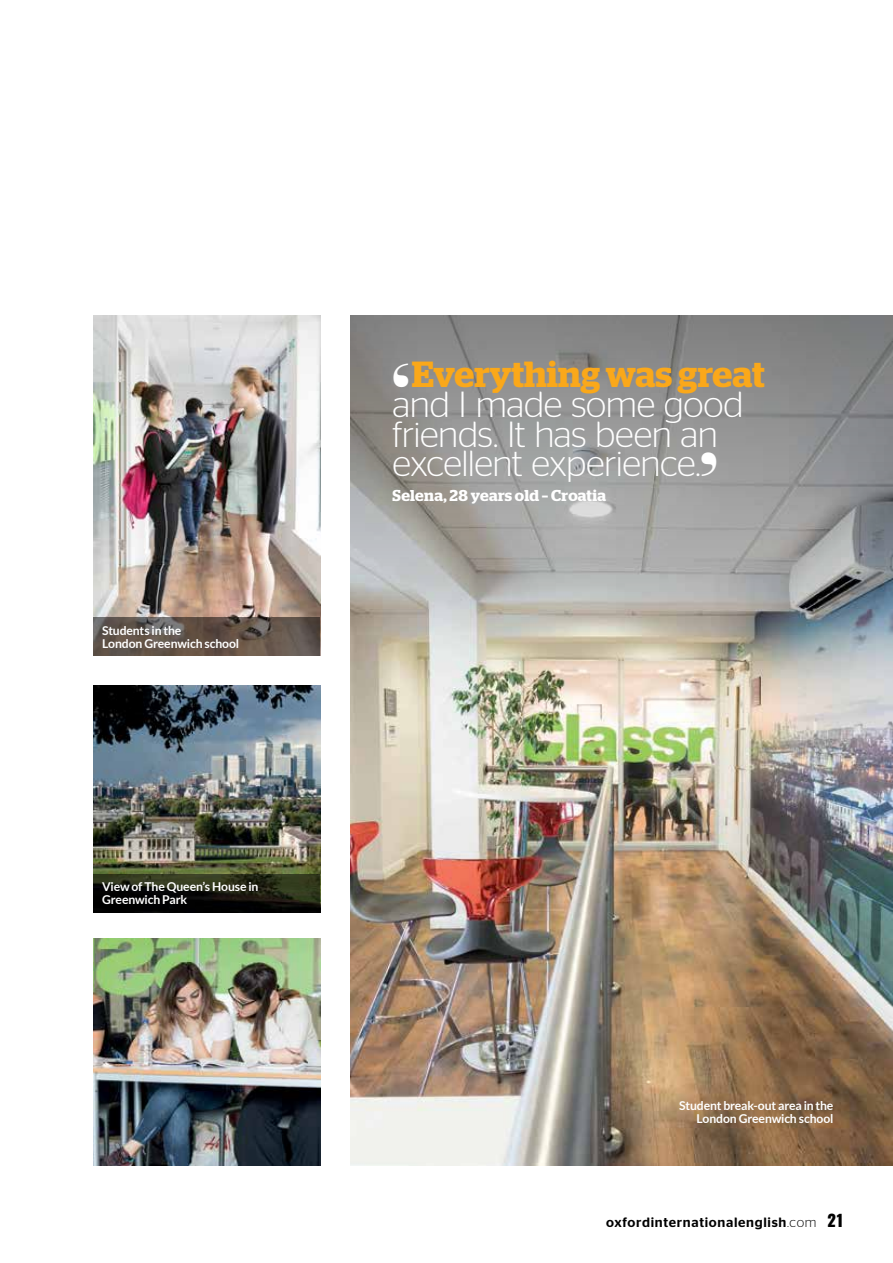
<style>
.page{position:relative;width:893px;height:1263px;background:#fff}
.page>*{position:absolute;margin:0;border:0;box-sizing:border-box;transform-origin:0 0}
.t1{font:300 36.3px/29.8px "Stag Sans";letter-spacing:-.015em;color:#fff}
.t2{font:600 36.3px "Stag";color:#faa81a}
.t3{font:600 15.75px "Stag";letter-spacing:.015em;color:#fff}
.t4{font:500 13.5px "Stag Sans";letter-spacing:.05em;color:#000}
.t5{font:700 12.15px/12.9px "Lato";letter-spacing:-.01em;color:#fff}
.s1{font-family:"Stag Sans";font-weight:300;font-size:33.6px;color:#fff}
.s2{font-size:33.6px}
.s3{font-weight:300}
.s4{font-family:"Oswald";font-weight:800;font-size:16.2px}
</style>
<div class="page">
<img style="left:350px;top:847px;width:543px;height:318px">
<img style="left:94px;top:938px;width:226px;height:227px">
<img style="left:94px;top:685px;width:226px;height:189px">
<img style="left:94px;top:315px;width:226px;height:302px">
<img style="left:350px;top:315px;width:543px;height:532px">
<svg style="left:94px;top:874px;width:226px;height:38px;background:#181a0f"></svg>
<svg style="left:94px;top:617px;width:226px;height:39px;background:#61544b"></svg>
<p class="t5" style="left:102px;top:624px;width:139px">Students in the<br>London Greenwich school</p>
<p class="t5" style="left:102px;top:880px;width:158px">View of The Queen’s House in<br>Greenwich Park</p>
<h1 class="t2" style="left:393px;top:353px;width:373px"><span class="s1">‘</span>Everything was great</h1>
<h1 class="t1" style="left:393px;top:389px;width:352px">and I made some good friends. It has been an excellent experience.<span class="s2">’</span></h1>
<p class="t3" style="left:393px;top:487px;width:215px">Selena, 28 years old – Croatia</p>
<p class="t5" style="left:679px;top:1099px;width:156px;text-align:right">Student break-out area in the<br>London Greenwich school</p>
<p class="t4" style="left:606px;top:1214px;width:240px">oxfordinternationalenglish<span class="s3">.com</span> <span class="s4">21</span></p>
</div>
